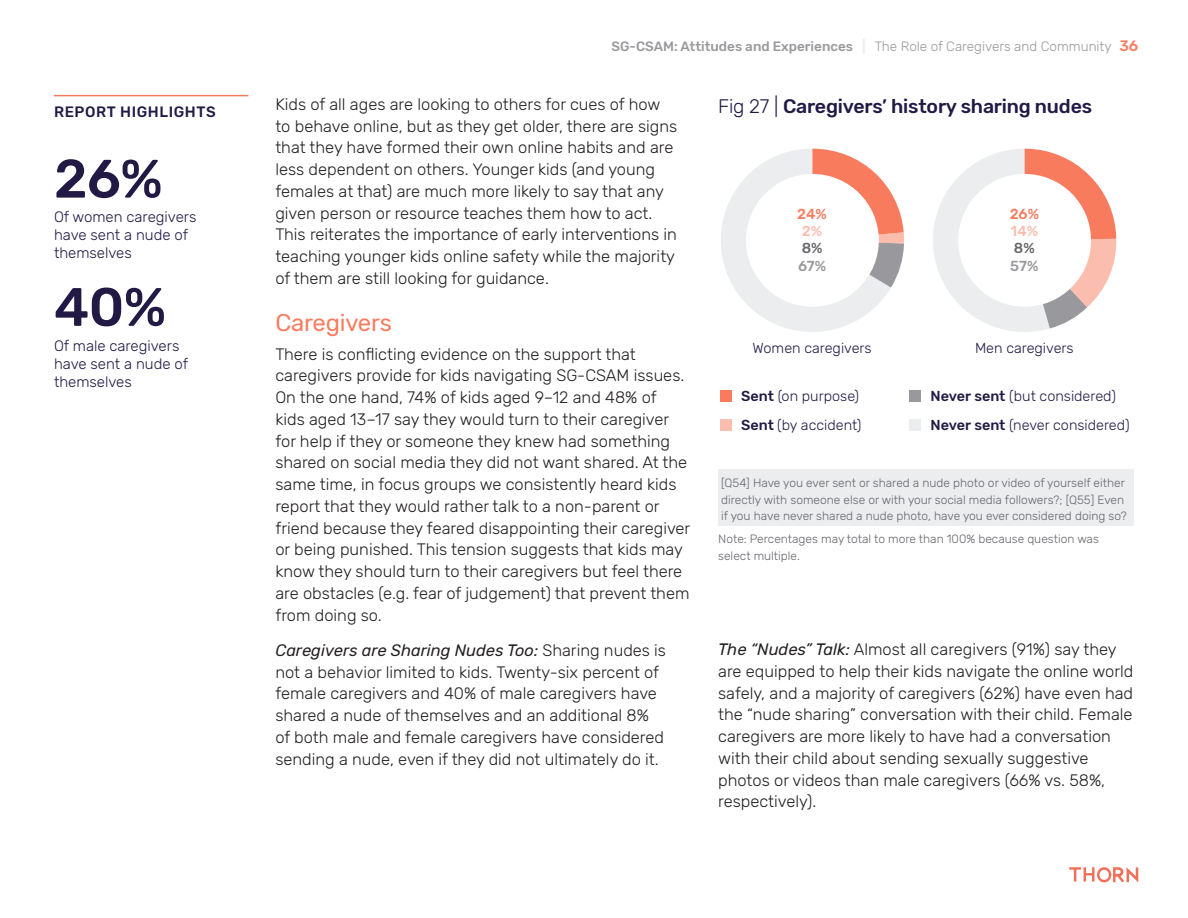
<style>
.page{position:relative;width:1188px;height:918px;background:#fff}
.page>*{position:absolute;margin:0;border:0;box-sizing:border-box;transform-origin:0 0}
.STAT___Big_Numbers{font:500 54px "Rubik";color:#221a45}
.H3___Subheaders{font:24px "Rubik";letter-spacing:-.01em;color:#f87b5e}
.H4__no_stroke{font:500 19.5px "Rubik";letter-spacing:-.01em;color:#221a45}
.Body{font:300 16.5px/21.8px "Rubik";color:#231f20}
.STAT___Small_copy{font:300 15px/18px "Rubik";color:#221a45}
.STAT___Highlight_tit{font:500 15px "Rubik";letter-spacing:.04em;color:#221a45}
.t1{font:300 14.4px/28.8px "Rubik";color:#221a45}
.t2{font:500 14.4px "Rubik";color:#f87b5e}
.t3{font:500 14.4px "Rubik";color:#99999d}
.t4{font:500 14.4px "Rubik";color:rgb(248 123 94/.5)}
.t5{font:500 14.4px "Rubik";color:#66666c}
.t6{font:500 13.5px "Rubik";color:#99999d}
.footnote__at_bottom{font:300 12px/16.5px "Rubik";color:#66666c}
.s1{font-weight:700;color:#ecedef}
.s2{font-weight:300}
.s3{font-size:15px;color:#f87b5e}
.s4{font-weight:400;font-style:italic}
.s5{font-weight:500}
</style>
<div class="page">
<svg style="left:1069px;top:867px;width:69px;height:15px"></svg>
<hr style="left:54px;top:95px;width:194px;height:1px;background:#f87b5e">
<svg style="left:721px;top:149px;width:183px;height:183px"></svg>
<div style="left:746px;top:174px;width:133px;height:133px;background:#fff;border-radius:50%"></div>
<svg style="left:933px;top:149px;width:183px;height:183px"></svg>
<div style="left:958px;top:174px;width:133px;height:133px;background:#fff;border-radius:50%"></div>
<div style="left:720px;top:419px;width:12px;height:12px;background:#fbbdae"></div>
<div style="left:720px;top:390px;width:12px;height:12px;background:#f87b5e"></div>
<div style="left:909px;top:390px;width:12px;height:12px;background:#99999d"></div>
<div style="left:909px;top:419px;width:12px;height:12px;background:#ecedef"></div>
<div style="left:718px;top:470px;width:416px;height:56px;background:#ecedef"></div>
<p class="STAT___Highlight_tit" style="left:54px;top:103px;width:163px">REPORT HIGHLIGHTS</p>
<p class="STAT___Big_Numbers" style="left:54px;top:148px;width:110px">26%</p>
<p class="STAT___Small_copy" style="left:54px;top:209px;width:144px">Of women caregivers have sent a nude of themselves</p>
<p class="STAT___Big_Numbers" style="left:54px;top:276px;width:114px">40%</p>
<p class="STAT___Small_copy" style="left:54px;top:337px;width:136px">Of male caregivers have sent a nude of themselves</p>
<p class="t6" style="left:611px;top:38px;width:528px">SG-CSAM: Attitudes and Experiences <span class="s1">|</span> <span class="s2">The Role of Caregivers and Community</span> <span class="s3">36</span></p>
<p class="H4__no_stroke" style="left:718px;top:95px;width:375px"><span class="s2">Fig 27 |</span> Caregivers’ history sharing nudes</p>
<p class="Body" style="left:275px;top:94px;width:403px">Kids of all ages are looking to others for cues of how to behave online, but as they get older, there are signs that they have formed their own online habits and are less dependent on others. Younger kids (and young females at that) are much more likely to say that any given person or resource teaches them how to act.<br>This reiterates the importance of early interventions in teaching younger kids online safety while the majority of them are still looking for guidance.</p>
<p class="H3___Subheaders" style="left:275px;top:309px;width:118px">Caregivers</p>
<p class="Body" style="left:275px;top:344px;width:416px">There is conflicting evidence on the support that caregivers provide for kids navigating SG-CSAM issues.<br>On the one hand, 74% of kids aged 9–12 and 48% of<br>kids aged 13–17 say they would turn to their caregiver for help if they or someone they knew had something shared on social media they did not want shared. At the same time, in focus groups we consistently heard kids report that they would rather talk to a non-parent or friend because they feared disappointing their caregiver or being punished. This tension suggests that kids may know they should turn to their caregivers but feel there are obstacles (e.g. fear of judgement) that prevent them from doing so.</p>
<p class="Body" style="left:275px;top:640px;width:392px"><span class="s4">Caregivers are Sharing Nudes Too:</span> Sharing nudes is not a behavior limited to kids. Twenty-six percent of female caregivers and 40% of male caregivers have shared a nude of themselves and an additional 8% of both male and female caregivers have considered sending a nude, even if they did not ultimately do it.</p>
<p class="Body" style="left:718px;top:639px;width:417px"><span class="s4">The “Nudes” Talk:</span> Almost all caregivers (91%) say they are equipped to help their kids navigate the online world safely, and a majority of caregivers (62%) have even had the “nude sharing” conversation with their child. Female caregivers are more likely to have had a conversation with their child about sending sexually suggestive photos or videos than male caregivers (66% vs. 58%, respectively).</p>
<p class="t2" style="left:797px;top:206px;width:31px">24%</p>
<p class="t4" style="left:802px;top:223px;width:22px">2%</p>
<p class="t5" style="left:802px;top:240px;width:22px">8%</p>
<p class="t3" style="left:798px;top:258px;width:29px">67%</p>
<p class="t2" style="left:1010px;top:206px;width:31px">26%</p>
<p class="t4" style="left:1011px;top:223px;width:29px">14%</p>
<p class="t5" style="left:1014px;top:240px;width:22px">8%</p>
<p class="t3" style="left:1010px;top:258px;width:30px">57%</p>
<p class="t1" style="left:753px;top:334px;width:121px">Women caregivers</p>
<p class="t1" style="left:975px;top:334px;width:100px">Men caregivers</p>
<p class="t1" style="left:741px;top:382px;width:122px"><span class="s5">Sent</span> (on purpose)<br><span class="s5">Sent</span> (by accident)</p>
<p class="t1" style="left:931px;top:382px;width:201px"><span class="s5">Never sent</span> (but considered)<br><span class="s5">Never sent</span> (never considered)</p>
<p class="footnote__at_bottom" style="left:721px;top:475px;width:407px">[Q54] Have you ever sent or shared a nude photo or video of yourself either directly with someone else or with your social media followers?; [Q55] Even if you have never shared a nude photo, have you ever considered doing so?</p>
<p class="footnote__at_bottom" style="left:718px;top:531px;width:382px">Note: Percentages may total to more than 100% because question was select multiple.</p>
</div>
